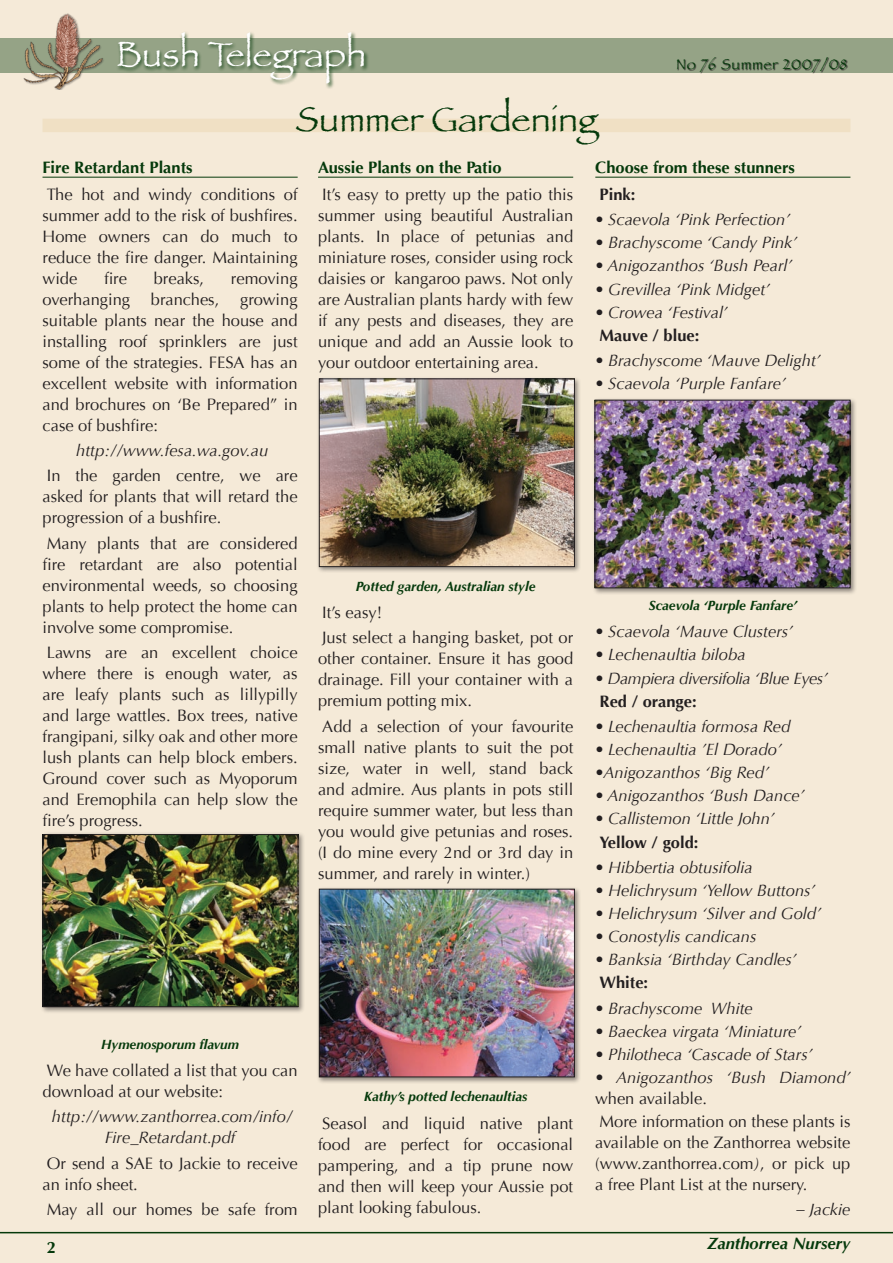
<style>
.page{position:relative;width:893px;height:1263px;background:#f5ead8}
.page>*{position:absolute;margin:0;border:0;box-sizing:border-box;transform-origin:0 0}
.Heading{font:36px "Papyrus";color:#05390b}
.t1{font:36px "Papyrus";color:#fff}
.Main{font:16.5px/21px "Optima";color:#231f20;text-align:justify}
.Lists{font:italic 16.5px/21px "Optima";color:#231f20}
.Main-2{font:italic 16.5px/21px "Optima";color:#231f20;text-align:center}
.Main-3{font:700 16.5px "Optima";color:#05390b}
.Main-4{font:700 16.5px "Optima";color:#231f20}
.Lists-2{font:italic 16.5px "Optima";letter-spacing:-.02em;color:#231f20}
.Main-5{font:italic 700 16.5px "Optima";color:#05390b}
.Main-6{font:15px "Papyrus";letter-spacing:.05em;color:#05390b}
.t2{font:italic 700 13.5px "Optima";color:#05390b}
.s1{font-style:normal}
.s2{font-style:italic}
</style>
<div class="page">
<hr style="left:43px;top:177px;width:255px;height:1px;background:#05390b">
<hr style="left:318px;top:177px;width:255px;height:1px;background:#05390b">
<hr style="left:595px;top:177px;width:255px;height:1px;background:#05390b">
<div style="left:316px;top:376px;width:271px;height:203px;background:#231f20;opacity:.5"></div>
<img style="left:321px;top:380px;width:252px;height:185px">
<div style="left:319px;top:378px;width:256px;height:189px;border:1px solid #231f20"></div>
<div style="left:316px;top:886px;width:271px;height:204px;background:#231f20;opacity:.5"></div>
<img style="left:321px;top:891px;width:252px;height:184px">
<div style="left:319px;top:889px;width:256px;height:188px;border:1px solid #231f20"></div>
<div style="left:40px;top:832px;width:271px;height:188px;background:#231f20;opacity:.5"></div>
<img style="left:45px;top:836px;width:251px;height:169px">
<div style="left:43px;top:834px;width:255px;height:173px;border:1px solid #231f20"></div>
<div style="left:592px;top:397px;width:271px;height:204px;background:#231f20;opacity:.5"></div>
<img style="left:597px;top:402px;width:251px;height:184px">
<div style="left:595px;top:400px;width:255px;height:188px;border:1px solid #231f20"></div>
<div style="left:43px;top:119px;width:807px;height:13px;background:#f0e0c4"></div>
<div style="left:0;top:38px;width:893px;height:34px;background:#95a386"></div>
<hr style="left:0;top:1232px;width:893px;height:1px;background:#05390b">
<div style="left:116px;top:31px;width:384px;height:67px;background:#05390b;opacity:.75"></div>
<div style="left:677px;top:57px;width:214px;height:28px;background:#231f20;opacity:.75"></div>
<img style="left:21px;top:13px;width:85px;height:76px">
<p class="t1" style="left:116px;top:32px;width:252px">Bush Telegraph</p>
<p class="Heading" style="left:296px;top:98px;width:303px">Summer Gardening</p>
<p class="Main-6" style="left:676px;top:55px;width:172px">No 76 Summer 2007/08</p>
<p class="Main-3" style="left:43px;top:157px;width:152px">Fire Retardant Plants</p>
<p class="Main" style="left:43px;top:184px;width:257px">The hot and windy conditions of summer add to the risk of bushfires.<br>Home owners can do much to reduce the fire danger. Maintaining wide</p>
<p class="Main" style="left:104px;top:268px;width:24px">fire</p>
<p class="Main" style="left:154px;top:268px;width:52px">breaks,</p>
<p class="Main" style="left:231px;top:268px;width:68px">removing</p>
<p class="Main" style="left:43px;top:289px;width:89px">overhanging</p>
<p class="Main" style="left:151px;top:289px;width:70px">branches,</p>
<p class="Main" style="left:43px;top:289px;width:257px;text-indent:198px">growing suitable plants near the house and installing roof sprinklers are just some of the strategies. FESA has an excellent website with information and brochures on ‘Be Prepared” in case of bushfire:</p>
<p class="Main-2" style="left:76px;top:440px;width:194px">http://www.fesa.wa.gov.au</p>
<p class="Main" style="left:43px;top:466px;width:257px">In the garden centre, we are asked for plants that will retard the progression of a bushfire.</p>
<p class="Main" style="left:43px;top:533px;width:257px">Many plants that are considered fire retardant are also potential environmental weeds, so choosing plants to help protect the home can involve some compromise.</p>
<p class="Main" style="left:43px;top:642px;width:257px">Lawns are an excellent choice where there is enough water, as are leafy plants such as lillypilly and large wattles. Box trees, native frangipani, silky oak and other more lush plants can help block embers.<br>Ground cover such as Myoporum and Eremophila can help slow the fire’s progress.</p>
<p class="Main-3" style="left:318px;top:157px;width:185px">Aussie Plants on the Patio</p>
<p class="Main" style="left:318px;top:184px;width:257px">It’s easy to pretty up the patio this summer using beautiful Australian plants. In place of petunias and miniature roses, consider using rock daisies or kangaroo paws. Not only are Australian plants hardy with few if any pests and diseases, they are unique and add an Aussie look to your outdoor entertaining area.</p>
<p class="t2" style="left:356px;top:578px;width:181px">Potted garden, Australian style</p>
<p class="Main" style="left:322px;top:602px;width:61px">It’s easy!</p>
<p class="Main" style="left:318px;top:627px;width:257px">Just select a hanging basket, pot or other container. Ensure it has good drainage. Fill your container with a premium potting mix.</p>
<p class="Main" style="left:318px;top:716px;width:257px">Add a selection of your favourite small native plants to suit the pot size, water in well, stand back and admire. Aus plants in pots still require summer water, but less than you would give petunias and roses. (I do mine every 2nd or 3rd day in summer, and rarely in winter.)</p>
<p class="t2" style="left:101px;top:1036px;width:139px">Hymenosporum flavum</p>
<p class="Main" style="left:43px;top:1060px;width:257px">We have collated a list that you can download at our website:</p>
<p class="Main-2" style="left:52px;top:1106px;width:242px">http://www.zanthorrea.com/info/<br>Fire_Retardant.pdf</p>
<p class="Main" style="left:43px;top:1153px;width:257px">Or send a SAE to Jackie to receive an info sheet.</p>
<p class="Main" style="left:47px;top:1199px;width:252px">May all our homes be safe from</p>
<p class="t2" style="left:364px;top:1089px;width:165px">Kathy’s potted lechenaultias</p>
<p class="Main" style="left:318px;top:1113px;width:257px">Seasol and liquid native plant food are perfect for occasional pampering, and a tip prune now and then will keep your Aussie pot plant looking fabulous.</p>
<p class="Main-3" style="left:595px;top:157px;width:201px">Choose from these stunners</p>
<p class="Main-4" style="left:600px;top:185px;width:37px">Pink:</p>
<p class="Lists" style="left:595px;top:209px;width:196px">• Scaevola ‘Pink Perfection’</p>
<p class="Lists" style="left:595px;top:232px;width:203px">• Brachyscome ‘Candy Pink’</p>
<p class="Lists" style="left:595px;top:255px;width:198px">• Anigozanthos ‘Bush Pearl’</p>
<p class="Lists" style="left:595px;top:279px;width:176px">• Grevillea ‘Pink Midget’</p>
<p class="Lists" style="left:595px;top:302px;width:134px">• Crowea ‘Festival’</p>
<p class="Main-4" style="left:600px;top:326px;width:101px">Mauve / blue:</p>
<p class="Lists" style="left:595px;top:350px;width:227px">• Brachyscome ‘Mauve Delight’</p>
<p class="Lists" style="left:595px;top:373px;width:192px">• Scaevola ‘Purple Fanfare’</p>
<p class="t2" style="left:649px;top:597px;width:150px">Scaevola ‘Purple Fanfare’</p>
<p class="Lists" style="left:595px;top:621px;width:199px">• Scaevola ‘Mauve Clusters’</p>
<p class="Lists" style="left:595px;top:644px;width:152px">• Lechenaultia biloba</p>
<p class="Lists-2" style="left:595px;top:668px;width:234px">• Dampiera diversifolia ‘Blue Eyes’</p>
<p class="Main-4" style="left:600px;top:691px;width:99px">Red / orange:</p>
<p class="Lists" style="left:595px;top:716px;width:197px">• Lechenaultia formosa Red</p>
<p class="Lists" style="left:595px;top:739px;width:188px">• Lechenaultia ’El Dorado’</p>
<p class="Lists" style="left:595px;top:762px;width:175px">•Anigozanthos ‘Big Red’</p>
<p class="Lists" style="left:595px;top:785px;width:211px">• Anigozanthos ‘Bush Dance’</p>
<p class="Lists" style="left:595px;top:808px;width:181px">• Callistemon ‘Little John’</p>
<p class="Main-4" style="left:600px;top:832px;width:100px">Yellow / gold:</p>
<p class="Lists" style="left:595px;top:857px;width:159px">• Hibbertia obtusifolia</p>
<p class="Lists" style="left:595px;top:880px;width:221px">• Helichrysum ‘Yellow Buttons’</p>
<p class="Lists" style="left:595px;top:903px;width:227px">• Helichrysum ‘Silver and Gold’</p>
<p class="Lists" style="left:595px;top:926px;width:163px">• Conostylis candicans</p>
<p class="Lists" style="left:595px;top:949px;width:203px">• Banksia ‘Birthday Candles’</p>
<p class="Main-4" style="left:600px;top:973px;width:50px">White:</p>
<p class="Lists" style="left:595px;top:998px;width:159px">• Brachyscome White</p>
<p class="Lists" style="left:595px;top:1021px;width:207px">• Baeckea virgata ‘Miniature’</p>
<p class="Lists" style="left:595px;top:1044px;width:219px">• Philotheca ‘Cascade of Stars’</p>
<p class="Lists" style="left:595px;top:1067px;width:257px">• Anigozanthos ‘Bush Diamond’ <span class="s1">when available.</span></p>
<p class="Main" style="left:595px;top:1111px;width:257px">More information on these plants is available on the Zanthorrea website (www.zanthorrea.com<span class="s2">)</span>, or pick up a free Plant List at the nursery.</p>
<p class="Main-2" style="left:796px;top:1199px;width:55px">– Jackie</p>
<p class="Main-3" style="left:47px;top:1237px;width:11px">2</p>
<p class="Main-5" style="left:707px;top:1234px;width:145px">Zanthorrea Nursery</p>
</div>
